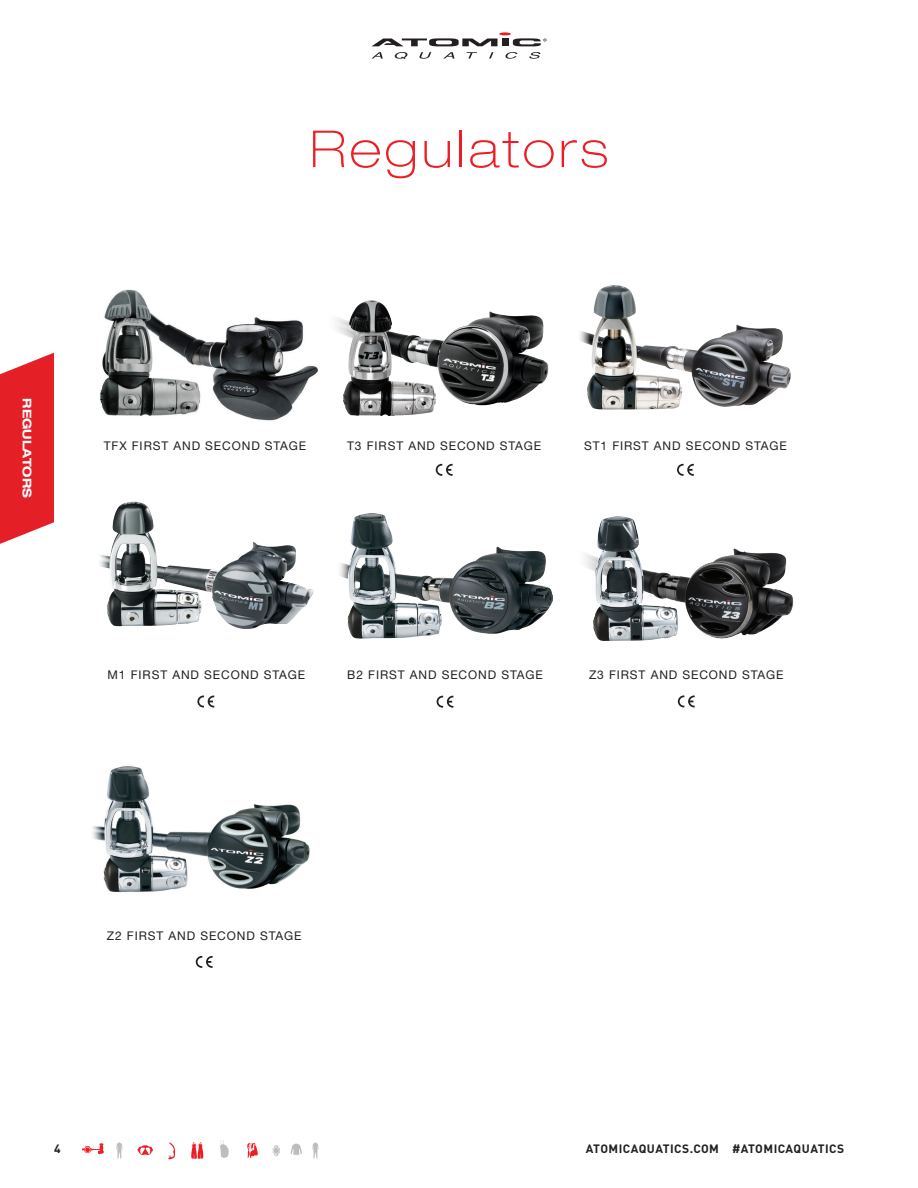
<style>
.page{position:relative;width:918px;height:1188px;background:#fff}
.page>*{position:absolute;margin:0;border:0;box-sizing:border-box;transform-origin:0 0}
.t1{font:100 expanded 51px "Helvetica Neue LT Std";letter-spacing:.075em;color:#ee1d23}
.t2{font:12px "Helvetica Neue";letter-spacing:.075em;color:#231f20}
.t3{font:700 12px "DIN Pro";letter-spacing:.04em;color:#231f20}
.t4{font:700 expanded 12px "Helvetica Neue LT Std";color:#fff}
</style>
<div class="page">
<svg style="left:529px;top:52px;width:12px;height:7px"></svg>
<svg style="left:505px;top:52px;width:13px;height:7px"></svg>
<svg style="left:489px;top:52px;width:5px;height:7px"></svg>
<svg style="left:467px;top:52px;width:10px;height:7px"></svg>
<svg style="left:443px;top:52px;width:12px;height:7px"></svg>
<svg style="left:419px;top:52px;width:12px;height:7px"></svg>
<svg style="left:394px;top:52px;width:14px;height:7px"></svg>
<svg style="left:372px;top:52px;width:11px;height:7px"></svg>
<svg style="left:372px;top:32px;width:174px;height:14px"></svg>
<svg style="left:220px;top:1140px;width:9px;height:18px"></svg>
<svg style="left:273px;top:1145px;width:7px;height:11px"></svg>
<svg style="left:247px;top:1143px;width:11px;height:15px"></svg>
<svg style="left:191px;top:1142px;width:12px;height:17px"></svg>
<svg style="left:116px;top:1142px;width:6px;height:17px"></svg>
<svg style="left:82px;top:1143px;width:22px;height:11px"></svg>
<svg style="left:137px;top:1145px;width:16px;height:10px"></svg>
<svg style="left:168px;top:1142px;width:7px;height:17px"></svg>
<svg style="left:291px;top:1144px;width:11px;height:11px"></svg>
<svg style="left:312px;top:1142px;width:6px;height:17px"></svg>
<img style="left:336px;top:311px;width:213px;height:105px">
<img style="left:343px;top:300px;width:92px;height:115px">
<svg style="left:436px;top:464px;width:17px;height:12px"></svg>
<svg style="left:437px;top:696px;width:16px;height:12px"></svg>
<img style="left:340px;top:513px;width:213px;height:126px">
<img style="left:580px;top:285px;width:211px;height:125px">
<svg style="left:677px;top:464px;width:17px;height:12px"></svg>
<img style="left:585px;top:548px;width:209px;height:91px">
<img style="left:593px;top:516px;width:85px;height:125px">
<svg style="left:678px;top:695px;width:17px;height:12px"></svg>
<svg style="left:201px;top:695px;width:14px;height:13px"></svg>
<svg style="left:197px;top:696px;width:17px;height:11px"></svg>
<img style="left:112px;top:502px;width:22px;height:36px">
<img style="left:92px;top:766px;width:218px;height:127px">
<svg style="left:196px;top:956px;width:17px;height:12px"></svg>
<img style="left:100px;top:289px;width:218px;height:132px">
<svg style="left:0;top:353px;width:54px;height:191px;background:#e7383d"></svg>
<h1 class="t1" style="left:310px;top:119px;width:299px">Regulators</h1>
<p class="t4" style="left:35px;top:398px;width:101px;rotate:90deg">REGULATORS</p>
<p class="t2" style="left:104px;top:439px;width:204px">TFX FIRST AND SECOND STAGE</p>
<p class="t2" style="left:347px;top:439px;width:196px">T3 FIRST AND SECOND STAGE</p>
<p class="t2" style="left:584px;top:439px;width:204px">ST1 FIRST AND SECOND STAGE</p>
<p class="t2" style="left:108px;top:667px;width:199px">M1 FIRST AND SECOND STAGE</p>
<p class="t2" style="left:589px;top:668px;width:196px">Z3 FIRST AND SECOND STAGE</p>
<p class="t2" style="left:347px;top:668px;width:197px">B2 FIRST AND SECOND STAGE</p>
<p class="t2" style="left:107px;top:928px;width:196px">Z2 FIRST AND SECOND STAGE</p>
<p class="t3" style="left:54px;top:1141px;width:8px">4</p>
<p class="t3" style="left:586px;top:1141px;width:260px">ATOMICAQUATICS.COM #ATOMICAQUATICS</p>
</div>
